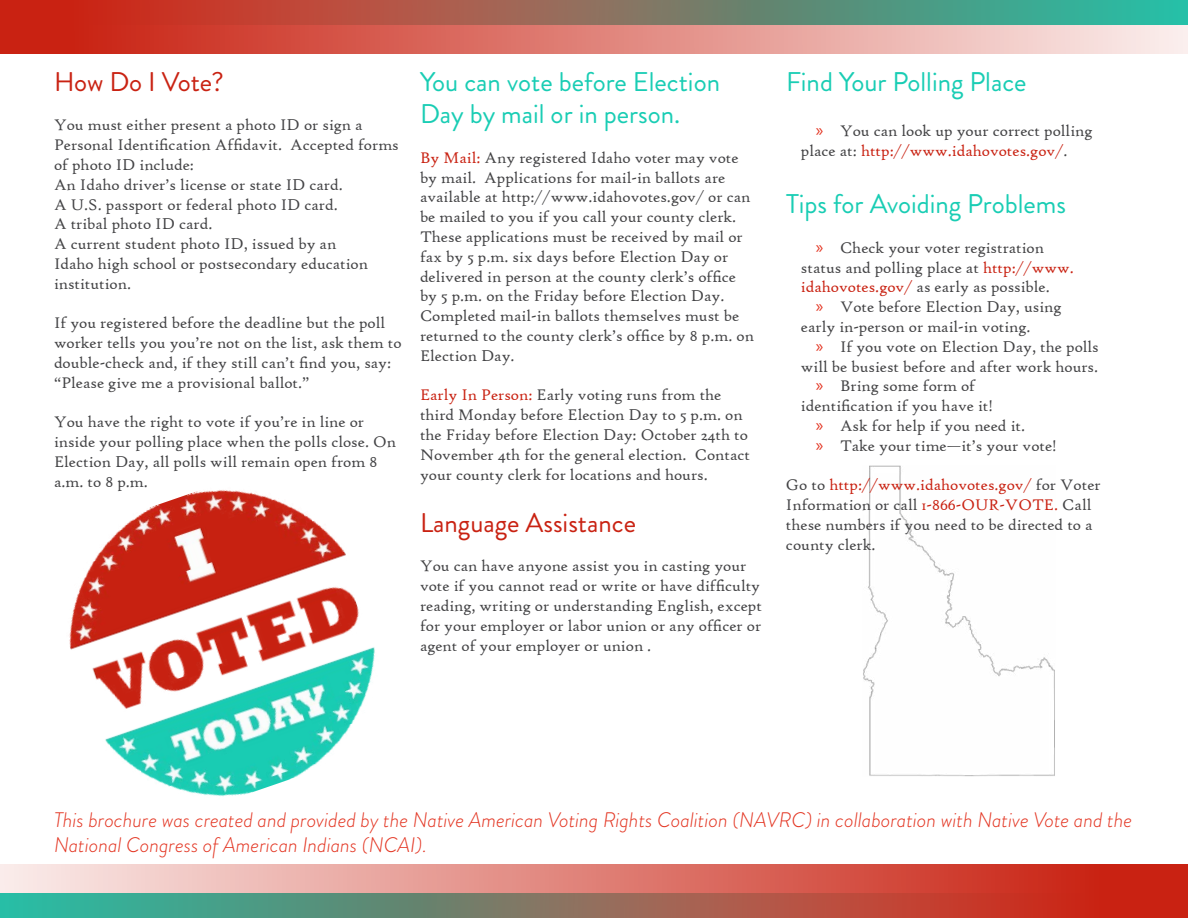
<style>
.page{position:relative;width:1188px;height:918px;background:#fff}
.page>*{position:absolute;margin:0;border:0;box-sizing:border-box;transform-origin:0 0}
.t1{font:27px/32.4px "Brandon Grotesque";color:#19cdb4}
.t2{font:27px "Brandon Grotesque";color:#c92212}
.t3{font:italic 300 21px/25.2px "Brandon Grotesque";color:#e33421}
.t4{font:16.5px/19.8px "High Tower Text";color:#434345}
.s1{color:#c92212}
.s2{font-family:"Myriad Pro";font-size:18px;color:#e33421}
</style>
<div class="page">
<img style="left:863px;top:465px;width:192px;height:312px">
<img style="left:69px;top:490px;width:306px;height:307px">
<svg style="left:0;top:0;width:1188px;height:54px;background:#b6796b"></svg>
<svg style="left:0;top:864px;width:1188px;height:54px;background:#b77769"></svg>
<h1 class="t2" style="left:54px;top:63px;width:172px">How Do I Vote?</h1>
<p class="t4" style="left:54px;top:115px;width:346px">You must either present a photo ID or sign a Personal Identification Affidavit. Accepted forms of photo ID include:<br>An Idaho driver’s license or state ID card.<br>A U.S. passport or federal photo ID card.<br>A tribal photo ID card.<br>A current student photo ID, issued by an<br>Idaho high school or postsecondary education institution.</p>
<p class="t4" style="left:54px;top:313px;width:349px">If you registered before the deadline but the poll worker tells you you’re not on the list, ask them to double-check and, if they still can’t find you, say: “Please give me a provisional ballot.”</p>
<p class="t4" style="left:54px;top:412px;width:344px">You have the right to vote if you’re in line or inside your polling place when the polls close. On Election Day, all polls will remain open from 8 a.m. to 8 p.m.</p>
<h1 class="t1" style="left:420px;top:66px;width:302px">You can vote before Election<br>Day by mail or in person.</h1>
<p class="t4" style="left:420px;top:148px;width:335px"><span class="s1">By Mail:</span> Any registered Idaho voter may vote by mail. Applications for mail-in ballots are available at http://www.idahovotes.gov/ or can be mailed to you if you call your county clerk.<br>These applications must be received by mail or fax by 5 p.m. six days before Election Day or delivered in person at the county clerk’s office by 5 p.m. on the Friday before Election Day.<br>Completed mail-in ballots themselves must be returned to the county clerk’s office by 8 p.m. on Election Day.</p>
<p class="t4" style="left:420px;top:385px;width:332px"><span class="s1">Early In Person:</span> Early voting runs from the third Monday before Election Day to 5 p.m. on the Friday before Election Day: October 24th to November 4th for the general election. Contact your county clerk for locations and hours.</p>
<h1 class="t2" style="left:420px;top:504px;width:218px">Language Assistance</h1>
<p class="t4" style="left:420px;top:556px;width:343px">You can have anyone assist you in casting your vote if you cannot read or write or have difficulty reading, writing or understanding English, except for your employer or labor union or any officer or agent of your employer or union .</p>
<h1 class="t1" style="left:786px;top:66px;width:242px">Find Your Polling Place</h1>
<p class="t4" style="left:801px;top:121px;width:293px;text-indent:15px"><span class="s2">»</span> You can look up your correct polling place at: <span class="s1">http://www.idahovotes.gov/</span>.</p>
<h1 class="t1" style="left:786px;top:188px;width:282px">Tips for Avoiding Problems</h1>
<p class="t4" style="left:801px;top:238px;width:274px;text-indent:15px"><span class="s2">»</span> Check your voter registration status and polling place at <span class="s1">http://www. idahovotes.gov/</span> as early as possible.</p>
<p class="t4" style="left:801px;top:297px;width:262px;text-indent:15px"><span class="s2">»</span> Vote before Election Day, using early in-person or mail-in voting.</p>
<p class="t4" style="left:816px;top:337px;width:284px"><span class="s2">»</span> If you vote on Election Day, the polls</p>
<p class="t4" style="left:801px;top:357px;width:299px">will be busiest before and after work hours.</p>
<p class="t4" style="left:816px;top:376px;width:161px"><span class="s2">»</span> Bring some form of</p>
<p class="t4" style="left:801px;top:396px;width:193px">identification if you have it!</p>
<p class="t4" style="left:816px;top:416px;width:211px"><span class="s2">»</span> Ask for help if you need it.</p>
<p class="t4" style="left:816px;top:436px;width:242px"><span class="s2">»</span> Take your time—it’s your vote!</p>
<p class="t4" style="left:786px;top:475px;width:316px">Go to <span class="s1">http://www.idahovotes.gov/</span> for Voter Information or call <span class="s1">1-866-OUR-VOTE.</span> Call these numbers if you need to be directed to a county clerk.</p>
<p class="t3" style="left:54px;top:807px;width:1080px">This brochure was created and provided by the Native American Voting Rights Coalition (NAVRC) in collaboration with Native Vote and the<br>National Congress of American Indians (NCAI).</p>
</div>
